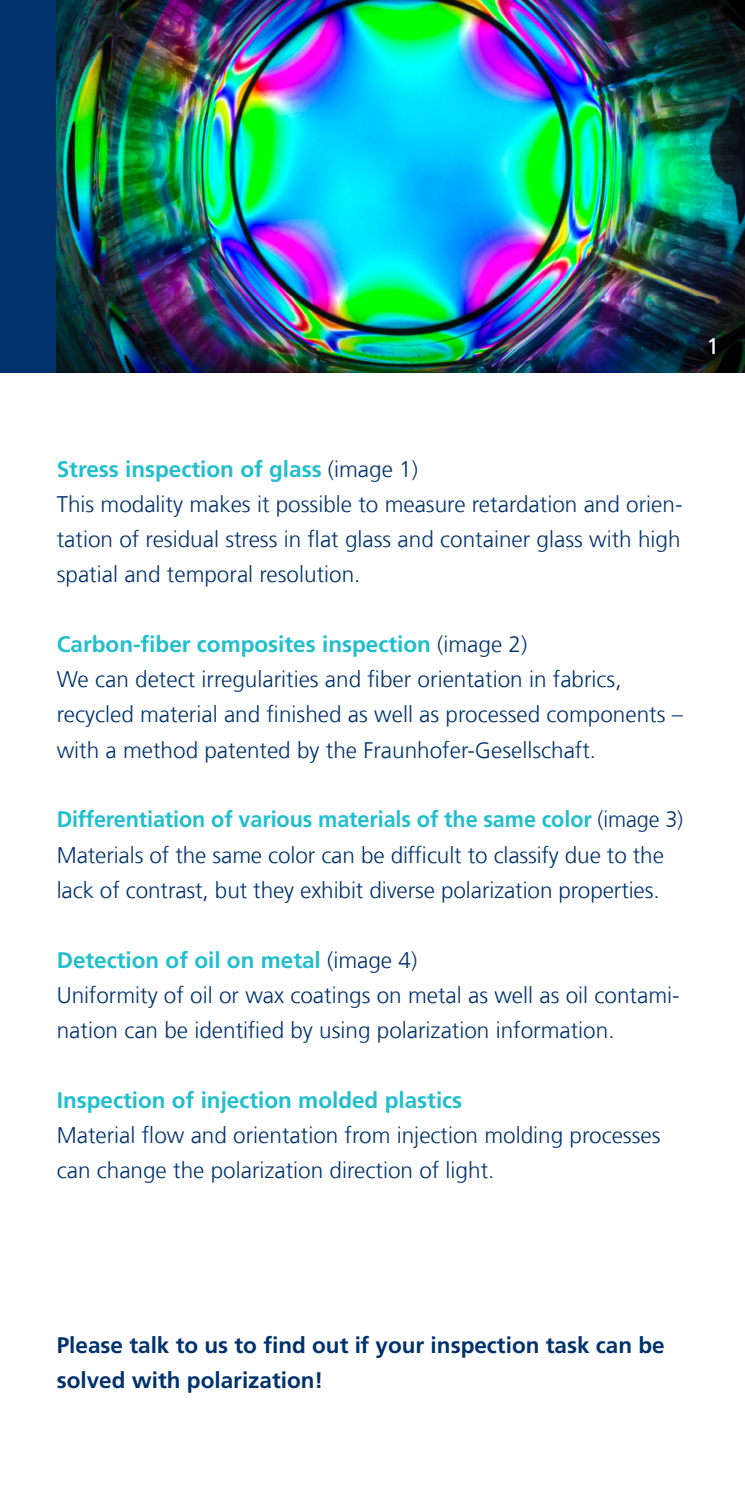
<style>
.page{position:relative;width:745px;height:1489px;background:#fff}
.page>*{position:absolute;margin:0;border:0;box-sizing:border-box;transform-origin:0 0}
.t1{font:300 22.5px/35px "Frutiger LT Com";color:#00326d}
.t2{font:300 22.5px/35px "Frutiger LT Com";color:#00326d;scale:.96 1}
.t3{font:700 22.5px/35px "Frutiger LT Com";color:#00326d}
.t4{font:700 22.5px "Frutiger LT Com";color:#21bece}
.t5{font:22.5px "Frutiger LT Com";color:#fff}
.s1{font-weight:700;color:#21bece}
</style>
<div class="page">
<hr style="left:744px;top:1194px;width:1px;height:228px;background:#21bece">
<div style="left:0;top:0;width:744px;height:372px;background:#00326d"></div>
<img style="left:57px;top:0;width:687px;height:372px">
<p class="t5" style="left:706px;top:333px;width:14px">1</p>
<p class="t1" style="left:57px;top:452px;width:627px"><span class="s1">Stress inspection of glass</span> (image 1)<br>This modality makes it possible to measure retardation and orien&shy;tation of residual stress in flat glass and container glass with high spatial and temporal resolution.</p>
<p class="t1" style="left:57px;top:627px;width:627px"><span class="s1">Carbon-fiber composites inspection</span> (image 2)<br>We can detect irregularities and fiber orientation in fabrics, recycled material and finished as well as processed components – with a method patented by the Fraunhofer-Gesellschaft.</p>
<p class="t2" style="left:57px;top:802px;width:653px"><span class="s1">Differentiation of various materials of the same color</span> (image 3)<br>Materials of the same color can be difficult to classify due to the lack of contrast, but they exhibit diverse polarization properties.</p>
<p class="t1" style="left:57px;top:942px;width:624px"><span class="s1">Detection of oil on metal</span> (image 4)<br>Uniformity of oil or wax coatings on metal as well as oil contami&shy;nation can be identified by using polarization information.</p>
<p class="t4" style="left:57px;top:1086px;width:407px">Inspection of injection molded plastics</p>
<p class="t1" style="left:57px;top:1117px;width:605px">Material flow and orientation from injection molding processes can change the polarization direction of light.</p>
<p class="t3" style="left:57px;top:1327px;width:609px">Please talk to us to find out if your inspection task can be solved with polarization!</p>
</div>
